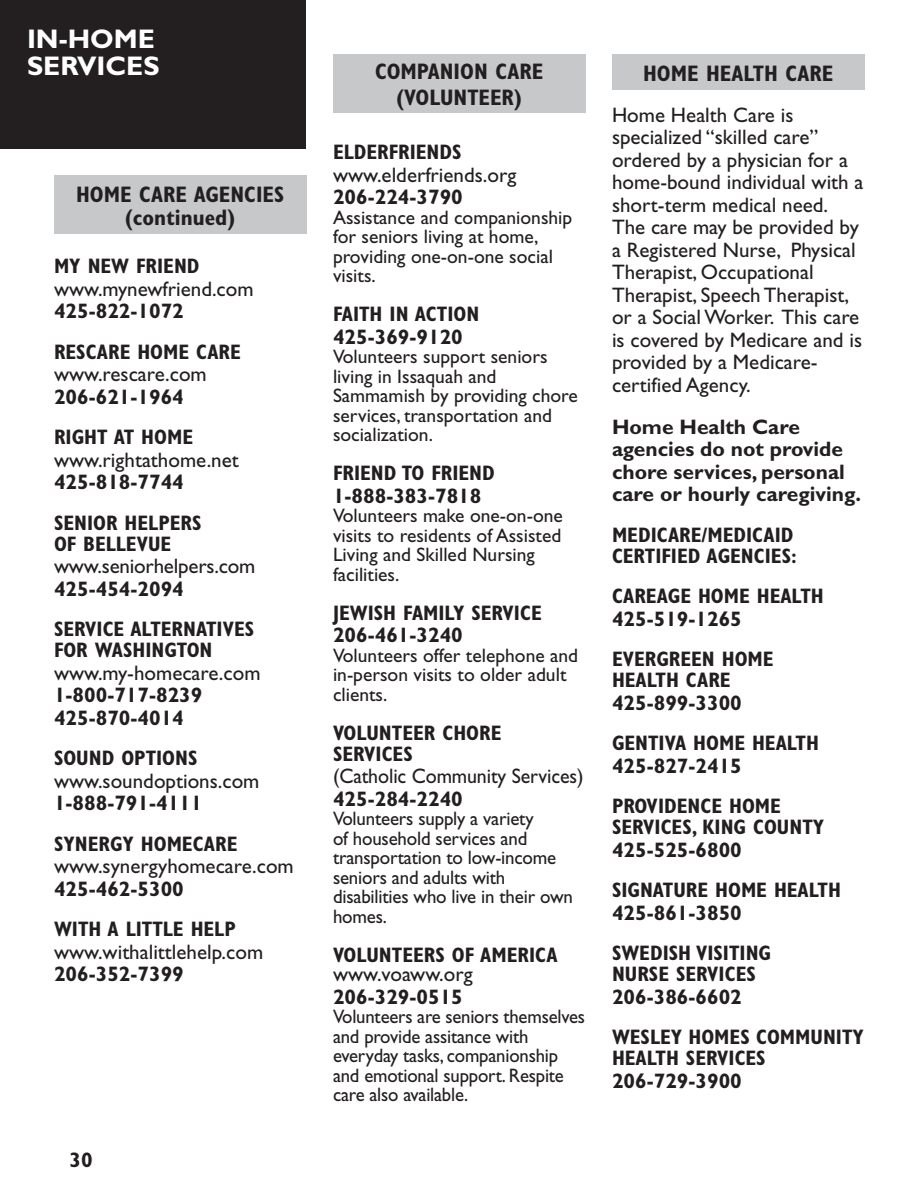
<style>
.page{position:relative;width:918px;height:1188px;background:#fff}
.page>*{position:absolute;margin:0;border:0;box-sizing:border-box;transform-origin:0 0}
.Main_Headers{font:700 27px/27px "Gill Sans";color:#fff}
.t1{font:700 condensed 22.5px/22.5px "Gill Sans";color:#231f20;text-align:center}
.Body_Copy{font:21px/22.5px "Gill Sans";color:#231f20}
.Agency{font:700 condensed 21px/21px "Gill Sans";color:#231f20}
.Body_Copy-2{font:700 21px/22.5px "Gill Sans";color:#231f20}
.Body_Copy-3{font:21px "Gill Sans";color:#231f20;scale:.95 1}
.Note_Text{font:19.5px/19.5px "Gill Sans";color:#231f20}
.Note_Text-2{font:19.5px/19.5px "Gill Sans";color:#231f20;scale:.96 1}
</style>
<div class="page">
<div style="left:0;top:0;width:306px;height:148px;background:#231f20"></div>
<div style="left:54px;top:176px;width:252px;height:58px;background:#c7c8ca"></div>
<div style="left:333px;top:54px;width:252px;height:59px;background:#c7c8ca"></div>
<div style="left:612px;top:54px;width:252px;height:36px;background:#c7c8ca"></div>
<p class="Main_Headers" style="left:27px;top:26px;width:134px">IN-HOME<br>SERVICES</p>
<p class="t1" style="left:76px;top:183px;width:210px">HOME CARE AGENCIES (continued)</p>
<p class="Agency" style="left:54px;top:256px;width:147px">MY NEW FRIEND</p>
<p class="Body_Copy" style="left:54px;top:278px;width:201px">www.mynewfriend.com</p>
<p class="Body_Copy-2" style="left:54px;top:300px;width:131px">425-822-1072</p>
<p class="Agency" style="left:54px;top:341px;width:188px">RESCARE HOME CARE</p>
<p class="Body_Copy" style="left:54px;top:363px;width:154px">www.rescare.com</p>
<p class="Body_Copy-2" style="left:54px;top:386px;width:131px">206-621-1964</p>
<p class="Agency" style="left:54px;top:427px;width:141px">RIGHT AT HOME</p>
<p class="Body_Copy" style="left:54px;top:449px;width:186px">www.rightathome.net</p>
<p class="Body_Copy-2" style="left:54px;top:471px;width:131px">425-818-7744</p>
<p class="Agency" style="left:54px;top:512px;width:149px">SENIOR HELPERS<br>OF BELLEVUE</p>
<p class="Body_Copy" style="left:54px;top:555px;width:203px">www.seniorhelpers.com</p>
<p class="Body_Copy-2" style="left:54px;top:578px;width:131px">425-454-2094</p>
<p class="Agency" style="left:54px;top:619px;width:202px">SERVICE ALTERNATIVES<br>FOR WASHINGTON</p>
<p class="Body_Copy" style="left:54px;top:662px;width:208px">www.my-homecare.com</p>
<p class="Body_Copy-2" style="left:54px;top:684px;width:150px">1-800-717-8239<br>425-870-4014</p>
<p class="Agency" style="left:54px;top:748px;width:145px">SOUND OPTIONS</p>
<p class="Body_Copy" style="left:54px;top:770px;width:207px">www.soundoptions.com</p>
<p class="Body_Copy-2" style="left:54px;top:792px;width:150px">1-888-791-4111</p>
<p class="Agency" style="left:54px;top:833px;width:185px">SYNERGY HOMECARE</p>
<p class="Body_Copy" style="left:54px;top:855px;width:241px">www.synergyhomecare.com</p>
<p class="Body_Copy-2" style="left:54px;top:878px;width:131px">425-462-5300</p>
<p class="Agency" style="left:54px;top:919px;width:183px">WITH A LITTLE HELP</p>
<p class="Body_Copy" style="left:54px;top:941px;width:211px">www.withalittlehelp.com</p>
<p class="Body_Copy-2" style="left:54px;top:963px;width:131px">206-352-7399</p>
<p class="Body_Copy-2" style="left:69px;top:1149px;width:25px">30</p>
<p class="t1" style="left:375px;top:59px;width:170px;line-height:25.5px">COMPANION CARE (VOLUNTEER)</p>
<p class="Agency" style="left:333px;top:141px;width:130px">ELDERFRIENDS</p>
<p class="Body_Copy" style="left:333px;top:163px;width:185px">www.elderfriends.org</p>
<p class="Body_Copy-2" style="left:333px;top:186px;width:131px">206-224-3790</p>
<p class="Note_Text" style="left:333px;top:207px;width:241px">Assistance and companionship for seniors living at home, providing one-on-one social visits.</p>
<p class="Agency" style="left:333px;top:303px;width:148px">FAITH IN ACTION</p>
<p class="Body_Copy-2" style="left:333px;top:325px;width:131px">425-369-9120</p>
<p class="Note_Text" style="left:333px;top:347px;width:246px">Volunteers support seniors living in Issaquah and<br>Sammamish by providing chore services, transportation and socialization.</p>
<p class="Agency" style="left:333px;top:462px;width:163px">FRIEND TO FRIEND</p>
<p class="Body_Copy-2" style="left:333px;top:484px;width:150px">1-888-383-7818</p>
<p class="Note_Text" style="left:333px;top:506px;width:231px">Volunteers make one-on-one visits to residents of Assisted<br>Living and Skilled Nursing facilities.</p>
<p class="Agency" style="left:333px;top:602px;width:210px">JEWISH FAMILY SERVICE</p>
<p class="Body_Copy-2" style="left:333px;top:624px;width:131px">206-461-3240</p>
<p class="Note_Text" style="left:333px;top:645px;width:247px">Volunteers offer telephone and in-person visits to older adult clients.</p>
<p class="Agency" style="left:333px;top:722px;width:170px">VOLUNTEER CHORE<br>SERVICES</p>
<p class="Body_Copy-3" style="left:333px;top:764px;width:265px">(Catholic Community Services)</p>
<p class="Body_Copy-2" style="left:333px;top:787px;width:131px">425-284-2240</p>
<p class="Note_Text" style="left:333px;top:809px;width:241px">Volunteers supply a variety<br>of household services and transportation to low-income seniors and adults with disabilities who live in their own homes.</p>
<p class="Agency" style="left:333px;top:944px;width:226px">VOLUNTEERS OF AMERICA</p>
<p class="Body_Copy" style="left:333px;top:963px;width:141px">www.voaww.org</p>
<p class="Body_Copy-2" style="left:333px;top:985px;width:131px">206-329-0515</p>
<p class="Note_Text-2" style="left:333px;top:1007px;width:264px">Volunteers are seniors themselves and provide assitance with everyday tasks, companionship and emotional support. Respite care also available.</p>
<p class="t1" style="left:643px;top:62px;width:192px">HOME HEALTH CARE</p>
<p class="Body_Copy" style="left:612px;top:103px;width:253px">Home Health Care is specialized “skilled care” ordered by a physician for a home-bound individual with a short-term medical need.<br>The care may be provided by a Registered Nurse, Physical<br>Therapist, Occupational<br>Therapist, Speech Therapist, or a Social Worker. This care is covered by Medicare and is provided by a Medicare&shy;certified Agency.</p>
<p class="Body_Copy-2" style="left:612px;top:415px;width:251px">Home Health Care agencies do not provide chore services, personal care or hourly caregiving.</p>
<p class="Agency" style="left:612px;top:524px;width:186px">MEDICARE/MEDICAID<br>CERTIFIED AGENCIES:</p>
<p class="Agency" style="left:612px;top:585px;width:213px">CAREAGE HOME HEALTH</p>
<p class="Body_Copy-2" style="left:612px;top:607px;width:131px">425-519-1265</p>
<p class="Agency" style="left:612px;top:648px;width:163px">EVERGREEN HOME<br>HEALTH CARE</p>
<p class="Body_Copy-2" style="left:612px;top:691px;width:131px">425-899-3300</p>
<p class="Agency" style="left:612px;top:732px;width:209px">GENTIVA HOME HEALTH</p>
<p class="Body_Copy-2" style="left:612px;top:754px;width:131px">425-827-2415</p>
<p class="Agency" style="left:612px;top:795px;width:214px">PROVIDENCE HOME<br>SERVICES, KING COUNTY</p>
<p class="Body_Copy-2" style="left:612px;top:838px;width:131px">425-525-6800</p>
<p class="Agency" style="left:612px;top:879px;width:231px">SIGNATURE HOME HEALTH</p>
<p class="Body_Copy-2" style="left:612px;top:901px;width:131px">425-861-3850</p>
<p class="Agency" style="left:612px;top:942px;width:161px">SWEDISH VISITING<br>NURSE SERVICES</p>
<p class="Body_Copy-2" style="left:612px;top:985px;width:131px">206-386-6602</p>
<p class="Agency" style="left:612px;top:1026px;width:253px">WESLEY HOMES COMMUNITY<br>HEALTH SERVICES</p>
<p class="Body_Copy-2" style="left:612px;top:1069px;width:131px">206-729-3900</p>
</div>
